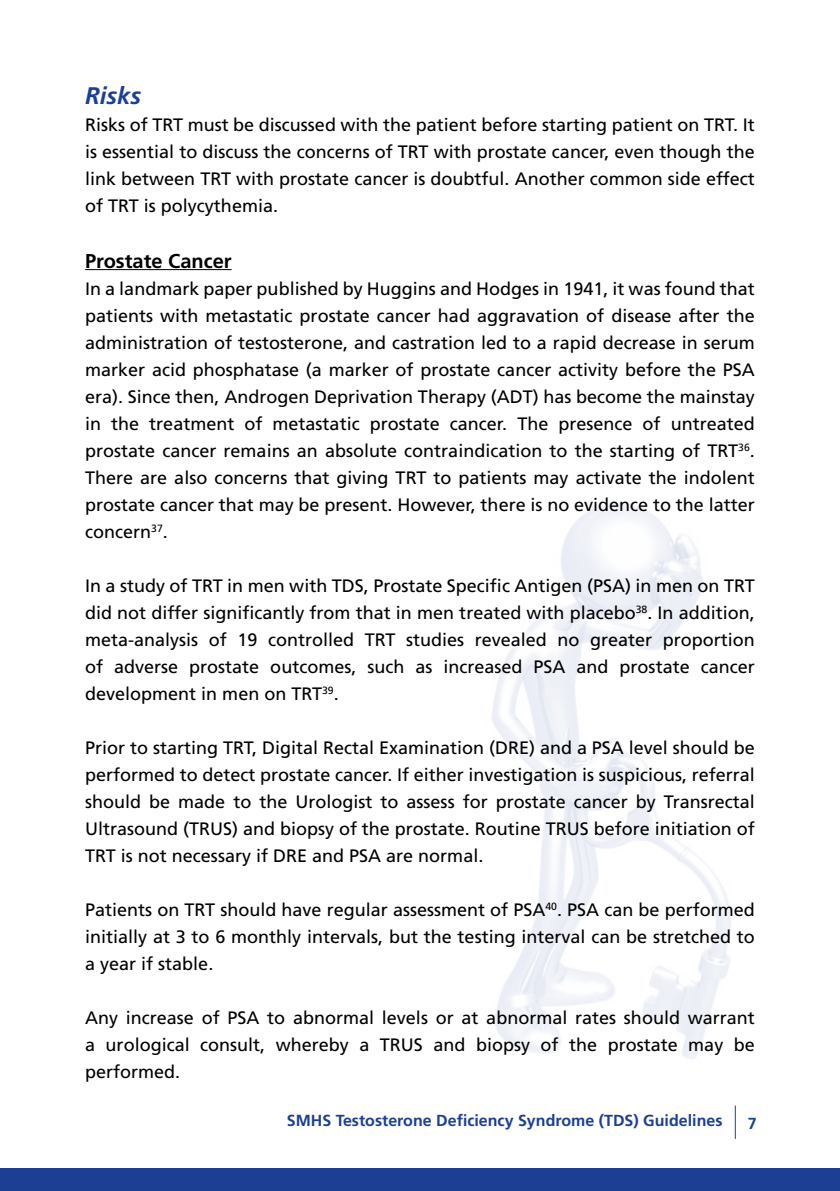
<style>
.page{position:relative;width:840px;height:1191px;background:#fff}
.page>*{position:absolute;margin:0;border:0;box-sizing:border-box;transform-origin:0 0}
.t1{font:italic 700 24px "Frutiger";color:#1c3f94}
.t2{font:700 20px "Frutiger";color:#000}
.t3{font:18px/27px "Frutiger";color:#000;text-align:justify}
.t4{font:700 16px "Frutiger";color:#1c3f94}
</style>
<div class="page">
<img style="left:492px;top:503px;width:239px;height:556px">
<hr style="left:734px;top:1105px;width:1px;height:33px;background:#1c3f94">
<hr style="left:85px;top:269px;width:146px;height:1px;background:#000">
<div style="left:0;top:1168px;width:839px;height:23px;background:#1c3f94"></div>
<h1 class="t1" style="left:85px;top:81px;width:57px">Risks</h1>
<p class="t3" style="left:85px;top:111px;width:670px">Risks of TRT must be discussed with the patient before starting patient on TRT. It is essential to discuss the concerns of TRT with prostate cancer, even though the link between TRT with prostate cancer is doubtful. Another common side effect of TRT is polycythemia.</p>
<p class="t2" style="left:85px;top:249px;width:148px">Prostate Cancer</p>
<p class="t3" style="left:85px;top:275px;width:671px">In a landmark paper published by Huggins and Hodges in 1941, it was found that patients with metastatic prostate cancer had aggravation of disease after the administration of testosterone, and castration led to a rapid decrease in serum marker acid phosphatase (a marker of prostate cancer activity before the PSA era). Since then, Androgen Deprivation Therapy (ADT) has become the mainstay in the treatment of metastatic prostate cancer. The presence of untreated prostate cancer remains an absolute contraindication to the starting of TRT<sup>36</sup>.<br>There are also concerns that giving TRT to patients may activate the indolent prostate cancer that may be present. However, there is no evidence to the latter concern<sup>37</sup>.</p>
<p class="t3" style="left:85px;top:572px;width:670px">In a study of TRT in men with TDS, Prostate Specific Antigen (PSA) in men on TRT did not differ significantly from that in men treated with placebo<sup>38</sup>. In addition, meta-analysis of 19 controlled TRT studies revealed no greater proportion of adverse prostate outcomes, such as increased PSA and prostate cancer development in men on TRT<sup>39</sup>.</p>
<p class="t3" style="left:85px;top:734px;width:671px">Prior to starting TRT, Digital Rectal Examination (DRE) and a PSA level should be performed to detect prostate cancer. If either investigation is suspicious, referral should be made to the Urologist to assess for prostate cancer by Transrectal Ultrasound (TRUS) and biopsy of the prostate. Routine TRUS before initiation of TRT is not necessary if DRE and PSA are normal.</p>
<p class="t3" style="left:85px;top:896px;width:671px">Patients on TRT should have regular assessment of PSA<sup>40</sup>. PSA can be performed initially at 3 to 6 monthly intervals, but the testing interval can be stretched to a year if stable.</p>
<p class="t3" style="left:85px;top:1004px;width:671px">Any increase of PSA to abnormal levels or at abnormal rates should warrant a urological consult, whereby a TRUS and biopsy of the prostate may be performed.</p>
<p class="t4" style="left:287px;top:1111px;width:437px">SMHS Testosterone Deficiency Syndrome (TDS) Guidelines</p>
<p class="t4" style="left:747px;top:1113px;width:10px">7</p>
</div>
